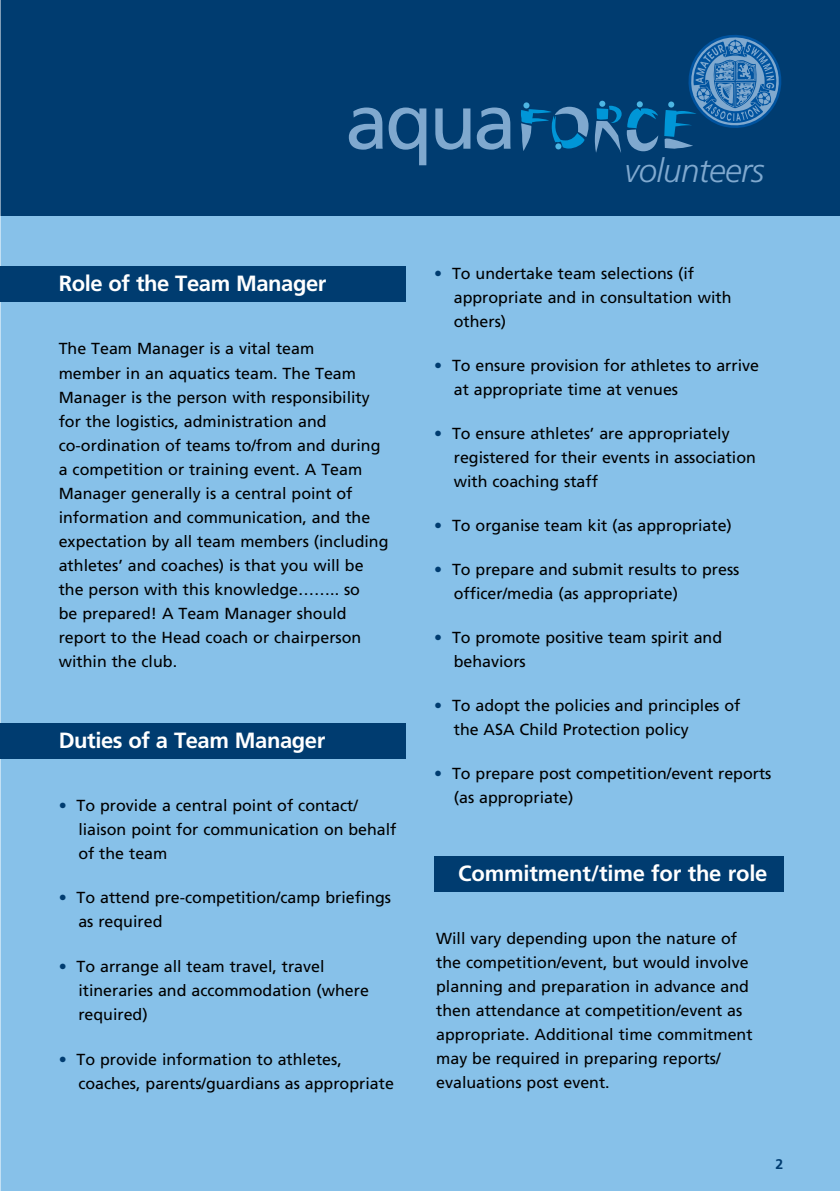
<style>
.page{position:relative;width:840px;height:1191px;background:#fff}
.page>*{position:absolute;margin:0;border:0;box-sizing:border-box;transform-origin:0 0}
.t1{font:78.8px "Frutiger";color:#80a9cf}
.t2{font:italic 300 33.2px "Frutiger";letter-spacing:-.02em;color:#80a9cf}
.t3{font:700 22px "Frutiger";letter-spacing:-.02em;color:#fff}
.t4{font:16px/24px "Frutiger";color:#000}
.t5{font:700 14px "Frutiger";color:#003c70}
.s1{color:#003c70}
</style>
<div class="page">
<div style="left:0;top:152px;width:839px;height:1039px;background:#87c1e9"></div>
<div style="left:0;top:0;width:839px;height:215px;background:#003c70"></div>
<svg style="left:521px;top:102px;width:67px;height:49px"></svg>
<svg style="left:594px;top:101px;width:64px;height:52px"></svg>
<svg style="left:664px;top:35px;width:116px;height:114px"></svg>
<hr style="left:0;top:0;width:1px;height:1191px;background:#fff">
<div style="left:0;top:266px;width:405px;height:36px;background:#003c70"></div>
<div style="left:0;top:723px;width:405px;height:36px;background:#003c70"></div>
<div style="left:434px;top:856px;width:348px;height:36px;background:#003c70"></div>
<h1 class="t1" style="left:345px;top:75px;width:173px">aqua</h1>
<h2 class="t2" style="left:624px;top:151px;width:141px">volunteers</h2>
<h3 class="t3" style="left:59px;top:270px;width:269px">Role of the Team Manager</h3>
<p class="t4" style="left:59px;top:337px;width:331px">The Team Manager is a vital team<br>member in an aquatics team. The Team Manager is the person with responsibility for the logistics, administration and co-ordination of teams to/from and during a competition or training event. A Team Manager generally is a central point of information and communication, and the expectation by all team members (including athletes’ and coaches) is that you will be the person with this knowledge…….. so<br>be prepared! A Team Manager should report to the Head coach or chairperson within the club.</p>
<h3 class="t3" style="left:59px;top:727px;width:268px">Duties of a Team Manager</h3>
<p class="t4" style="left:78px;top:793px;width:319px;text-indent:-20px"><span class="s1">•</span> To provide a central point of contact/ liaison point for communication on behalf of the team</p>
<p class="t4" style="left:78px;top:885px;width:314px;text-indent:-20px"><span class="s1">•</span> To attend pre-competition/camp briefings as required</p>
<p class="t4" style="left:78px;top:954px;width:292px;text-indent:-20px"><span class="s1">•</span> To arrange all team travel, travel itineraries and accommodation (where required)</p>
<p class="t4" style="left:78px;top:1047px;width:317px;text-indent:-20px"><span class="s1">•</span> To provide information to athletes, coaches, parents/guardians as appropriate</p>
<p class="t4" style="left:453px;top:261px;width:279px;text-indent:-20px"><span class="s1">•</span> To undertake team selections (if appropriate and in consultation with others)</p>
<p class="t4" style="left:453px;top:353px;width:306px;text-indent:-20px"><span class="s1">•</span> To ensure provision for athletes to arrive at appropriate time at venues</p>
<p class="t4" style="left:453px;top:421px;width:303px;text-indent:-20px"><span class="s1">•</span> To ensure athletes’ are appropriately registered for their events in association with coaching staff</p>
<p class="t4" style="left:434px;top:513px;width:299px"><span class="s1">•</span> To organise team kit (as appropriate)</p>
<p class="t4" style="left:453px;top:557px;width:287px;text-indent:-20px"><span class="s1">•</span> To prepare and submit results to press officer/media (as appropriate)</p>
<p class="t4" style="left:453px;top:625px;width:270px;text-indent:-20px"><span class="s1">•</span> To promote positive team spirit and behaviors</p>
<p class="t4" style="left:453px;top:693px;width:288px;text-indent:-20px"><span class="s1">•</span> To adopt the policies and principles of the ASA Child Protection policy</p>
<p class="t4" style="left:453px;top:761px;width:319px;text-indent:-20px"><span class="s1">•</span> To prepare post competition/event reports (as appropriate)</p>
<h3 class="t3" style="left:458px;top:860px;width:310px">Commitment/time for the role</h3>
<p class="t4" style="left:436px;top:926px;width:318px">Will vary depending upon the nature of the competition/event, but would involve planning and preparation in advance and then attendance at competition/event as appropriate. Additional time commitment may be required in preparing reports/ evaluations post event.</p>
<p class="t5" style="left:775px;top:1155px;width:9px">2</p>
</div>
